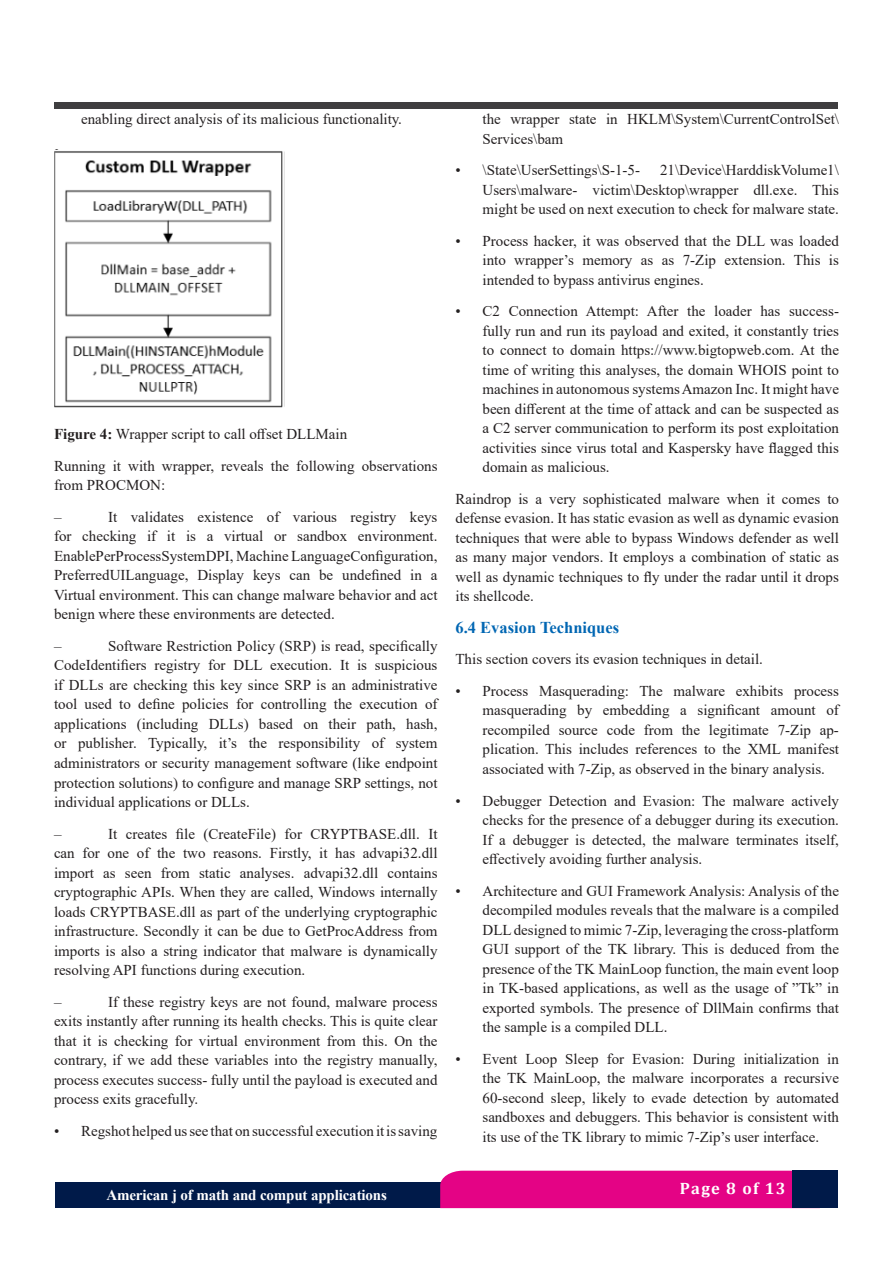
<style>
.page{position:relative;width:893px;height:1263px;background:#fff}
.page>*{position:absolute;margin:0;border:0;box-sizing:border-box;transform-origin:0 0}
.t1{font:700 16.5px "Times New Roman";color:#0166b3}
.t2{font:700 16.5px "Cambria";letter-spacing:.08em;color:#fff}
.t3{font:15px/19.5px "Times New Roman";color:#231f20;text-align:justify}
.t4{font:700 15px "Times New Roman";letter-spacing:-.01em;color:#fff}
.s1{font-weight:700}
</style>
<div class="page">
<div style="left:54px;top:103px;width:783px;height:5px;background:#3f3e40"></div>
<div style="left:55px;top:1182px;width:765px;height:26px;background:#001a49"></div>
<div style="left:440px;top:1171px;width:352px;height:37px;background:#e40385"></div>
<div style="left:792px;top:1171px;width:46px;height:37px;background:#001a49"></div>
<img style="left:55px;top:151px;width:230px;height:257px">
<p class="t3" style="left:54px;top:141px;width:7px">•</p>
<p class="t3" style="left:81px;top:109px;width:323px">enabling direct analysis of its malicious functionality.</p>
<p class="t3" style="left:54px;top:424px;width:295px"><span class="s1">Figure 4:</span> Wrapper script to call offset DLLMain</p>
<p class="t3" style="left:54px;top:456px;width:385px">Running it with wrapper, reveals the following observations from PROCMON:</p>
<p class="t3" style="left:54px;top:507px;width:9px">–</p>
<p class="t3" style="left:54px;top:507px;width:385px;text-indent:54px">It validates existence of various registry keys for checking if it is a virtual or sandbox environment.<br>EnablePerProcessSystemDPI, Machine LanguageConfiguration, PreferredUILanguage, Display keys can be undefined in a Virtual environment. This can change malware behavior and act benign where these environments are detected.</p>
<p class="t3" style="left:54px;top:636px;width:9px">–</p>
<p class="t3" style="left:54px;top:636px;width:385px;text-indent:54px">Software Restriction Policy (SRP) is read, specifically CodeIdentifiers registry for DLL execution. It is suspicious if DLLs are checking this key since SRP is an administrative tool used to define policies for controlling the execution of applications (including DLLs) based on their path, hash, or publisher. Typically, it’s the responsibility of system administrators or security management software (like endpoint protection solutions) to configure and manage SRP settings, not individual applications or DLLs.</p>
<p class="t3" style="left:54px;top:823px;width:9px">–</p>
<p class="t3" style="left:54px;top:823px;width:385px;text-indent:54px">It creates file (CreateFile) for CRYPTBASE.dll. It can for one of the two reasons. Firstly, it has advapi32.dll import as seen from static analyses. advapi32.dll contains cryptographic APIs. When they are called, Windows internally loads CRYPTBASE.dll as part of the underlying cryptographic infrastructure. Secondly it can be due to GetProcAddress from imports is also a string indicator that malware is dynamically resolving API functions during execution.</p>
<p class="t3" style="left:54px;top:991px;width:9px">–</p>
<p class="t3" style="left:54px;top:991px;width:385px;text-indent:54px">If these registry keys are not found, malware process exits instantly after running its health checks. This is quite clear that it is checking for virtual environment from this. On the contrary, if we add these variables into the registry manually, process executes success- fully until the payload is executed and process exits gracefully.</p>
<p class="t3" style="left:54px;top:1120px;width:385px">• Regshot helped us see that on successful execution it is saving</p>
<p class="t4" style="left:106px;top:1184px;width:282px">American j of math and comput applications</p>
<p class="t3" style="left:482px;top:109px;width:358px">the wrapper state in HKLM\System\CurrentControlSet\<br>Services\bam</p>
<p class="t3" style="left:455px;top:160px;width:186px">• \State\UserSettings\S-1-5-</p>
<p class="t3" style="left:482px;top:160px;width:358px;text-indent:178px">21\Device\HarddiskVolume1\ Users\malware- victim\Desktop\wrapper dll.exe. This might be used on next execution to check for malware state.</p>
<p class="t3" style="left:482px;top:231px;width:358px;text-indent:-27px">• Process hacker, it was observed that the DLL was loaded into wrapper’s memory as as 7-Zip extension. This is intended to bypass antivirus engines.</p>
<p class="t3" style="left:482px;top:301px;width:358px;text-indent:-27px">• C2 Connection Attempt: After the loader has success&shy;fully run and run its payload and exited, it constantly tries to connect to domain https://www.bigtopweb.com. At the time of writing this analyses, the domain WHOIS point to machines in autonomous systems Amazon Inc. It might have been different at the time of attack and can be suspected as a C2 server communication to perform its post exploitation activities since virus total and Kaspersky have flagged this domain as malicious.</p>
<p class="t3" style="left:455px;top:489px;width:385px">Raindrop is a very sophisticated malware when it comes to defense evasion. It has static evasion as well as dynamic evasion techniques that were able to bypass Windows defender as well as many major vendors. It employs a combination of static as well as dynamic techniques to fly under the radar until it drops its shellcode.</p>
<p class="t1" style="left:455px;top:615px;width:165px">6.4 Evasion Techniques</p>
<p class="t3" style="left:455px;top:649px;width:309px">This section covers its evasion techniques in detail.</p>
<p class="t3" style="left:482px;top:681px;width:358px;text-indent:-27px">• Process Masquerading: The malware exhibits process masquerading by embedding a significant amount of recompiled source code from the legitimate 7-Zip ap&shy;plication. This includes references to the XML manifest associated with 7-Zip, as observed in the binary analysis.</p>
<p class="t3" style="left:482px;top:790px;width:358px;text-indent:-27px">• Debugger Detection and Evasion: The malware actively checks for the presence of a debugger during its execution.<br>If a debugger is detected, the malware terminates itself, effectively avoiding further analysis.</p>
<p class="t3" style="left:482px;top:880px;width:358px;text-indent:-27px">• Architecture and GUI Framework Analysis: Analysis of the decompiled modules reveals that the malware is a compiled DLL designed to mimic 7-Zip, leveraging the cross-platform GUI support of the TK library. This is deduced from the presence of the TK MainLoop function, the main event loop in TK-based applications, as well as the usage of ”Tk” in exported symbols. The presence of DllMain confirms that the sample is a compiled DLL.</p>
<p class="t3" style="left:482px;top:1048px;width:358px;text-indent:-27px">• Event Loop Sleep for Evasion: During initialization in the TK MainLoop, the malware incorporates a recursive 60-second sleep, likely to evade detection by automated sandboxes and debuggers. This behavior is consistent with its use of the TK library to mimic 7-Zip’s user interface.</p>
<p class="t2" style="left:680px;top:1177px;width:107px">Page 8 of 13</p>
</div>
